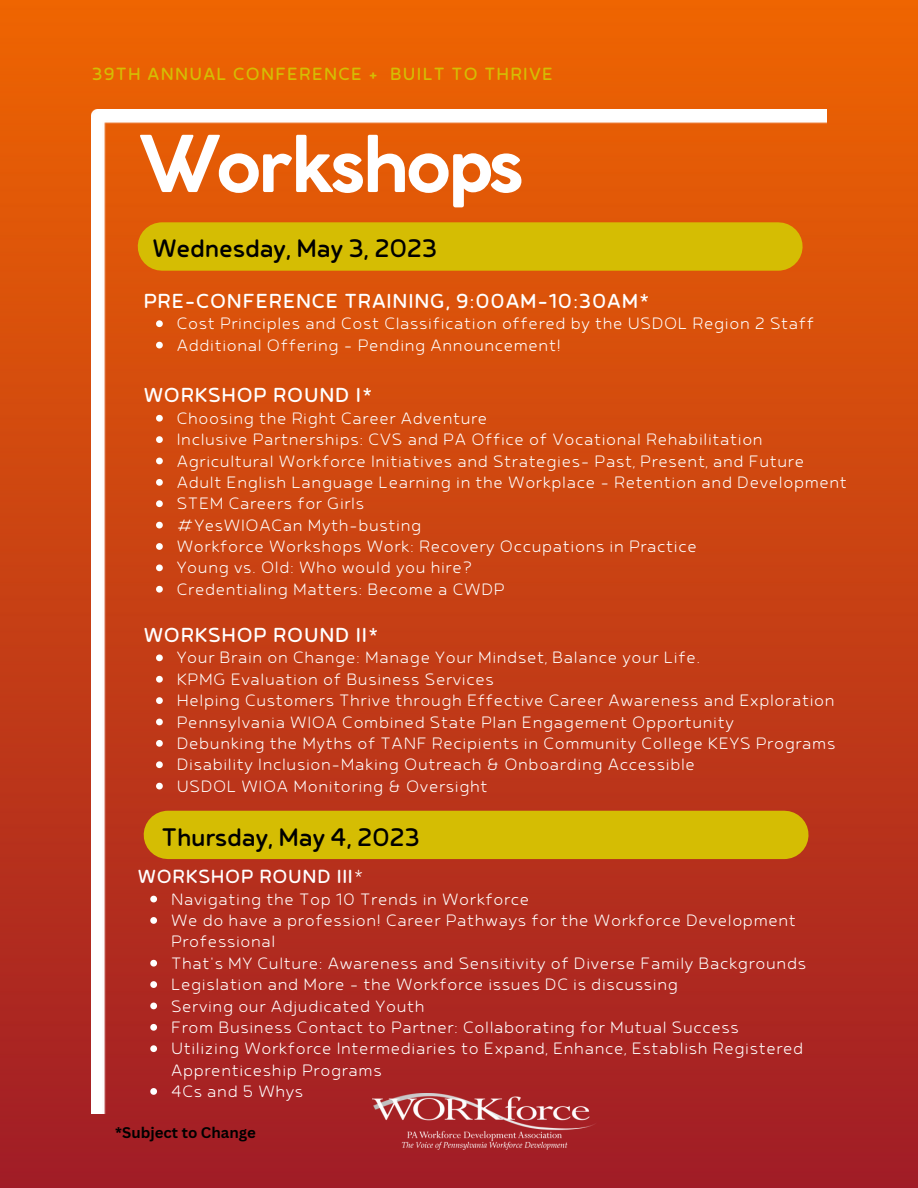
<style>
.page{position:relative;width:918px;height:1188px;background:#fff}
.page>*{position:absolute;margin:0;border:0;box-sizing:border-box;transform-origin:0 0}
.t1{font:700 77.1px "Coco Gothic";letter-spacing:-.045em;color:#fff}
.t2{font:30px "Betm Rounded";letter-spacing:-.01em;color:#000}
.t3{font:24px "Betm Rounded";letter-spacing:.035em;color:#fff}
.t4{font:22.5px "Betm Rounded";letter-spacing:.035em;color:#fff}
.t5{font:20.85px "Betm Rounded";letter-spacing:.06em;color:#d5bd03}
.t6{font:300 19.5px/21.3px "Betm Rounded";letter-spacing:.035em;color:#fff}
.t7{font:700 15px "Canva Sans";color:#000}
.s1{font-weight:300}
</style>
<div class="page">
<img style="left:0;top:0;width:918px;height:1188px">
<img style="left:92px;top:109px;width:734px;height:1004px">
<img style="left:373px;top:1094px;width:224px;height:56px">
<svg style="left:156px;top:320px;width:7px;height:7px"></svg>
<svg style="left:156px;top:342px;width:7px;height:6px"></svg>
<svg style="left:156px;top:415px;width:7px;height:7px"></svg>
<svg style="left:156px;top:436px;width:7px;height:7px"></svg>
<svg style="left:156px;top:458px;width:7px;height:6px"></svg>
<svg style="left:156px;top:479px;width:7px;height:7px"></svg>
<svg style="left:156px;top:500px;width:7px;height:7px"></svg>
<svg style="left:156px;top:522px;width:7px;height:6px"></svg>
<svg style="left:156px;top:543px;width:7px;height:7px"></svg>
<svg style="left:156px;top:564px;width:7px;height:7px"></svg>
<svg style="left:156px;top:586px;width:7px;height:7px"></svg>
<svg style="left:156px;top:654px;width:7px;height:7px"></svg>
<svg style="left:156px;top:676px;width:7px;height:7px"></svg>
<svg style="left:156px;top:697px;width:7px;height:7px"></svg>
<svg style="left:156px;top:719px;width:7px;height:6px"></svg>
<svg style="left:156px;top:740px;width:7px;height:7px"></svg>
<svg style="left:156px;top:761px;width:7px;height:7px"></svg>
<svg style="left:156px;top:783px;width:7px;height:6px"></svg>
<div style="left:162px;top:222px;width:616px;height:49px;background:#d5bd03"></div>
<svg style="left:150px;top:896px;width:7px;height:6px"></svg>
<svg style="left:150px;top:917px;width:7px;height:7px"></svg>
<svg style="left:150px;top:960px;width:7px;height:7px"></svg>
<svg style="left:150px;top:981px;width:7px;height:7px"></svg>
<svg style="left:150px;top:1003px;width:7px;height:6px"></svg>
<svg style="left:150px;top:1024px;width:7px;height:7px"></svg>
<svg style="left:150px;top:1045px;width:7px;height:7px"></svg>
<svg style="left:150px;top:1088px;width:7px;height:7px"></svg>
<div style="left:168px;top:811px;width:616px;height:48px;background:#d5bd03"></div>
<p class="t5" style="left:92px;top:58px;width:463px">39TH ANNUAL CONFERENCE + BUILT TO THRIVE</p>
<h1 class="t1" style="left:138px;top:135px;width:387px">Workshops</h1>
<h2 class="t2" style="left:152px;top:225px;width:286px">Wednesday, May 3, 2023</h2>
<p class="t3" style="left:144px;top:282px;width:508px">PRE-CONFERENCE TRAINING, 9:00AM-10:30AM*</p>
<p class="t6" style="left:177px;top:311px;width:639px">Cost Principles and Cost Classification offered by the USDOL Region 2 Staff<br>Additional Offering - Pending Announcement!</p>
<p class="t3" style="left:144px;top:376px;width:231px">WORKSHOP ROUND I*</p>
<p class="t6" style="left:177px;top:405px;width:672px">Choosing the Right Career Adventure<br>Inclusive Partnerships: CVS and PA Office of Vocational Rehabilitation Agricultural Workforce Initiatives and Strategies- Past, Present, and Future Adult English Language Learning in the Workplace - Retention and Development STEM Careers for Girls<br>#YesWIOACan Myth-busting<br>Workforce Workshops Work: Recovery Occupations in Practice<br>Young vs. Old: Who would you hire?<br>Credentialing Matters: Become a CWDP</p>
<p class="t3" style="left:144px;top:616px;width:237px">WORKSHOP ROUND II*</p>
<p class="t6" style="left:177px;top:645px;width:660px">Your Brain on Change: Manage Your Mindset, Balance your Life.<br>KPMG Evaluation of Business Services<br>Helping Customers Thrive through Effective Career Awareness and Exploration Pennsylvania WIOA Combined State Plan Engagement Opportunity<br>Debunking the Myths of TANF Recipients in Community College KEYS Programs Disability Inclusion-Making Outreach &amp; Onboarding Accessible<br>USDOL WIOA Monitoring &amp; Oversight</p>
<h2 class="t2" style="left:162px;top:813px;width:260px">Thursday, May 4, 2023</h2>
<p class="t4" style="left:138px;top:859px;width:228px">WORKSHOP ROUND III<span class="s1">*</span></p>
<p class="t6" style="left:171px;top:886px;width:637px">Navigating the Top 10 Trends in Workforce<br>We do have a profession! Career Pathways for the Workforce Development Professional<br>That's MY Culture: Awareness and Sensitivity of Diverse Family Backgrounds Legislation and More - the Workforce issues DC is discussing<br>Serving our Adjudicated Youth<br>From Business Contact to Partner: Collaborating for Mutual Success Utilizing Workforce Intermediaries to Expand, Enhance, Establish Registered Apprenticeship Programs<br>4Cs and 5 Whys</p>
<p class="t7" style="left:115px;top:1122px;width:142px">*Subject to Change</p>
</div>
